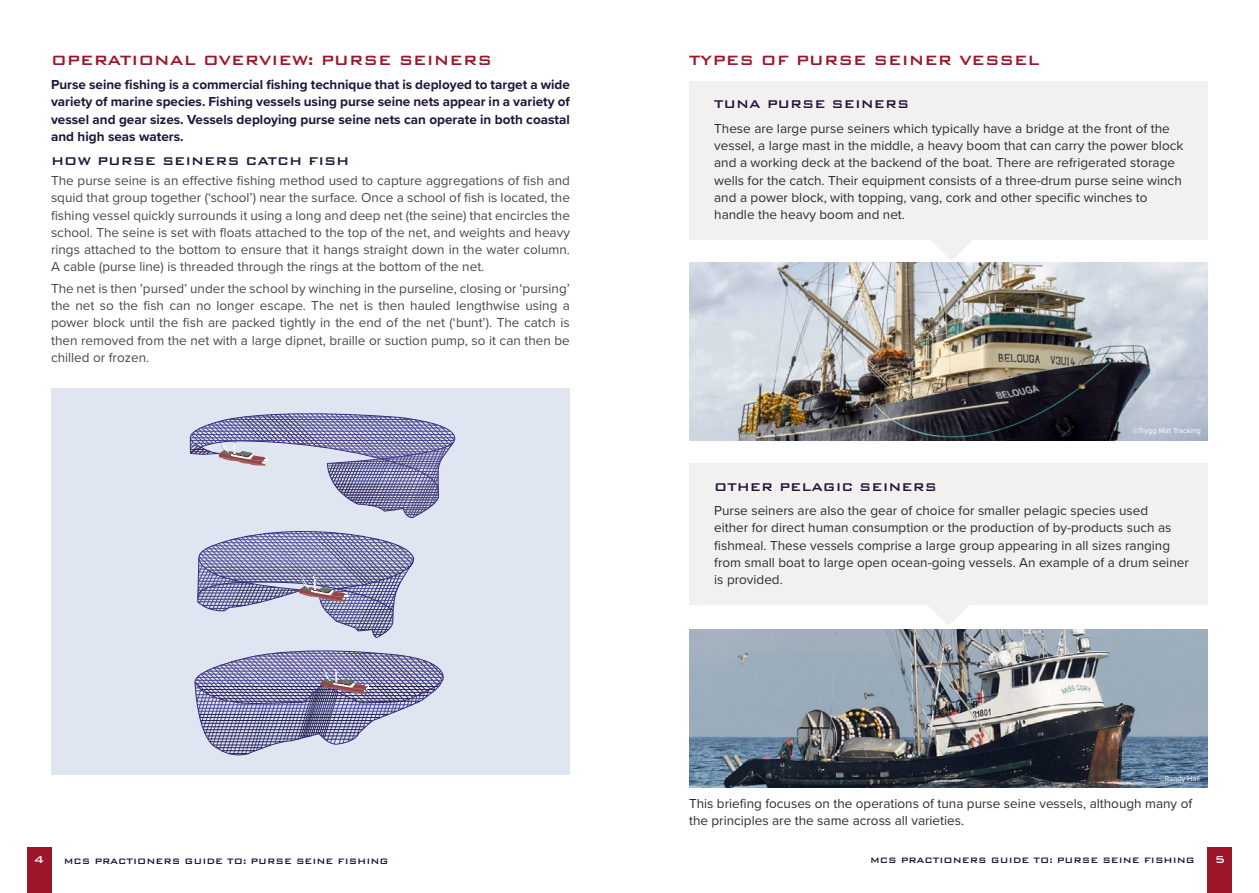
<style>
.page{position:relative;width:1259px;height:893px;background:#fff}
.page>*{position:absolute;margin:0;border:0;box-sizing:border-box;transform-origin:0 0}
.t1{font:500 18px "Bank Gothic BT";color:#9d1529}
.t2{font:500 15px "Bank Gothic BT";color:#21153a}
.t3{font:13.5px/17.2px "Proxima Nova";color:#484848;text-align:justify}
.t4{font:13.5px/17.2px "Proxima Nova";color:#2e2d2e}
.t5{font:700 13.5px/17.2px "Proxima Nova";color:#21153a;text-align:justify}
.t6{font:500 13.5px "Bank Gothic BT";color:#fff}
.t7{font:500 10.5px "Bank Gothic BT";color:#21153a}
.t8{font:7.5px "Proxima Nova";color:#fff}
</style>
<div class="page">
<div style="left:689px;top:81px;width:519px;height:159px;background:#f2f1ef"></div>
<div style="left:689px;top:463px;width:519px;height:142px;background:#f2f1ef"></div>
<svg style="left:931px;top:240px;width:41px;height:21px"></svg>
<svg style="left:928px;top:605px;width:41px;height:21px"></svg>
<img style="left:690px;top:263px;width:518px;height:178px">
<img style="left:690px;top:630px;width:518px;height:158px">
<div style="left:51px;top:389px;width:519px;height:385px;background:#dfe5f1"></div>
<svg style="left:197px;top:531px;width:218px;height:107px"></svg>
<svg style="left:189px;top:413px;width:267px;height:105px"></svg>
<svg style="left:194px;top:650px;width:250px;height:106px"></svg>
<div style="left:1208px;top:847px;width:24px;height:46px;background:#9d1529"></div>
<div style="left:27px;top:847px;width:24px;height:46px;background:#9d1529"></div>
<h1 class="t1" style="left:51px;top:50px;width:442px">OPERATIONAL OVERVIEW: PURSE SEINERS</h1>
<p class="t5" style="left:51px;top:76px;width:520px">Purse seine fishing is a commercial fishing technique that is deployed to target a wide variety of marine species. Fishing vessels using purse seine nets appear in a variety of vessel and gear sizes. Vessels deploying purse seine nets can operate in both coastal and high seas waters.</p>
<p class="t2" style="left:51px;top:153px;width:300px">HOW PURSE SEINERS CATCH FISH</p>
<p class="t3" style="left:51px;top:171px;width:520px">The purse seine is an effective fishing method used to capture aggregations of fish and squid that group together (‘school’) near the surface. Once a school of fish is located, the fishing vessel quickly surrounds it using a long and deep net (the seine) that encircles the school. The seine is set with floats attached to the top of the net, and weights and heavy rings attached to the bottom to ensure that it hangs straight down in the water column.<br>A cable (purse line) is threaded through the rings at the bottom of the net.</p>
<p class="t3" style="left:51px;top:279px;width:520px">The net is then ’pursed’ under the school by winching in the purseline, closing or ‘pursing’ the net so the fish can no longer escape. The net is then hauled lengthwise using a power block until the fish are packed tightly in the end of the net (‘bunt’). The catch is then removed from the net with a large dipnet, braille or suction pump, so it can then be chilled or frozen.</p>
<h1 class="t1" style="left:689px;top:50px;width:352px">TYPES OF PURSE SEINER VESSEL</h1>
<p class="t2" style="left:714px;top:96px;width:197px">TUNA PURSE SEINERS</p>
<p class="t4" style="left:714px;top:119px;width:471px">These are large purse seiners which typically have a bridge at the front of the vessel, a large mast in the middle, a heavy boom that can carry the power block and a working deck at the backend of the boat. There are refrigerated storage wells for the catch. Their equipment consists of a three-drum purse seine winch and a power block, with topping, vang, cork and other specific winches to handle the heavy boom and net.</p>
<p class="t8" style="left:1132px;top:424px;width:70px">©Trygg Mat Tracking</p>
<p class="t2" style="left:714px;top:478px;width:224px">OTHER PELAGIC SEINERS</p>
<p class="t4" style="left:714px;top:501px;width:476px">Purse seiners are also the gear of choice for smaller pelagic species used<br>either for direct human consumption or the production of by-products such as fishmeal. These vessels comprise a large group appearing in all sizes ranging from small boat to large open ocean-going vessels. An example of a drum seiner is provided.</p>
<p class="t8" style="left:1159px;top:773px;width:42px">©Randy Hall</p>
<p class="t4" style="left:689px;top:794px;width:505px">This briefing focuses on the operations of tuna purse seine vessels, although many of the principles are the same across all varieties.</p>
<p class="t6" style="left:34px;top:852px;width:12px">4</p>
<p class="t7" style="left:64px;top:856px;width:326px">MCS PRACTIONERS GUIDE TO: PURSE SEINE FISHING</p>
<p class="t7" style="left:870px;top:855px;width:326px">MCS PRACTIONERS GUIDE TO: PURSE SEINE FISHING</p>
<p class="t6" style="left:1214px;top:852px;width:12px">5</p>
</div>
